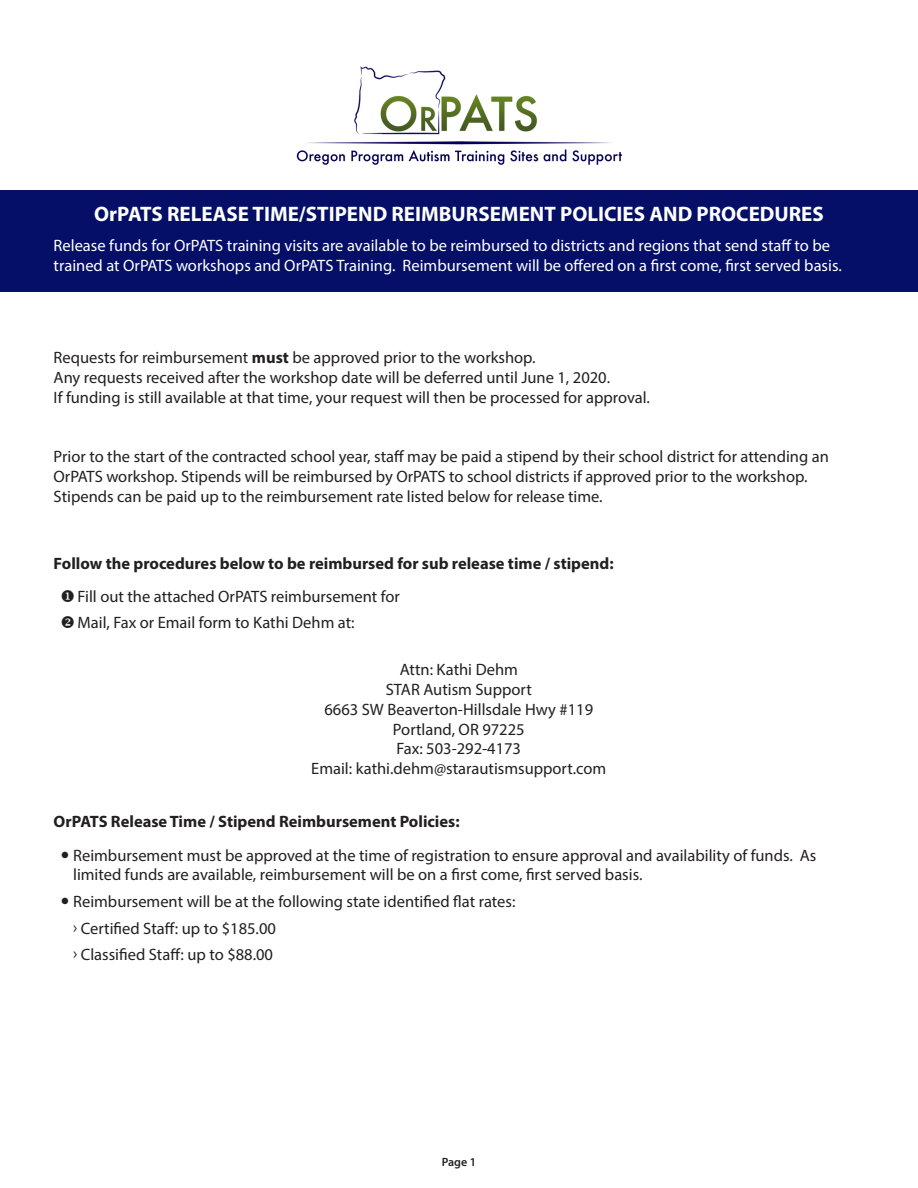
<style>
.page{position:relative;width:918px;height:1188px;background:#fff}
.page>*{position:absolute;margin:0;border:0;box-sizing:border-box;transform-origin:0 0}
.t1{font:700 21px "Myriad Pro";color:#fff}
.t2{font:16.5px "Myriad Pro";color:#231f20}
.t3{font:16.5px/19.8px "Myriad Pro";color:#fff}
.t4{font:700 16.5px "Myriad Pro";color:#231f20}
.t5{font:600 12px "Myriad Pro";color:#231f20}
.s1{font-weight:700}
</style>
<div class="page">
<div style="left:0;top:190px;width:918px;height:102px;background:#050f68"></div>
<img style="left:296px;top:66px;width:327px;height:99px">
<p class="t1" style="left:94px;top:200px;width:731px">OrPATS RELEASE TIME/STIPEND REIMBURSEMENT POLICIES AND PROCEDURES</p>
<p class="t3" style="left:54px;top:235px;width:790px">Release funds for OrPATS training visits are available to be reimbursed to districts and regions that send staff to be trained at OrPATS workshops and OrPATS Training. Reimbursement will be offered on a first come, first served basis.</p>
<p class="t2" style="left:54px;top:348px;width:484px">Requests for reimbursement <span class="s1">must</span> be approved prior to the workshop.</p>
<p class="t2" style="left:54px;top:367px;width:558px">Any requests received after the workshop date will be deferred until June 1, 2020.</p>
<p class="t2" style="left:54px;top:387px;width:598px">If funding is still available at that time, your request will then be processed for approval.</p>
<p class="t2" style="left:54px;top:447px;width:777px">Prior to the start of the contracted school year, staff may be paid a stipend by their school district for attending an</p>
<p class="t2" style="left:54px;top:466px;width:755px">OrPATS workshop. Stipends will be reimbursed by OrPATS to school districts if approved prior to the workshop.</p>
<p class="t2" style="left:54px;top:486px;width:551px">Stipends can be paid up to the reimbursement rate listed below for release time.</p>
<p class="t4" style="left:54px;top:552px;width:562px">Follow the procedures below to be reimbursed for sub release time / stipend:</p>
<p class="t2" style="left:60px;top:586px;width:341px">◆Fill out the attached OrPATS reimbursement for</p>
<p class="t2" style="left:60px;top:613px;width:296px">❖Mail, Fax or Email form to Kathi Dehm at:</p>
<p class="t2" style="left:400px;top:660px;width:120px">Attn: Kathi Dehm</p>
<p class="t2" style="left:386px;top:679px;width:147px">STAR Autism Support</p>
<p class="t2" style="left:324px;top:699px;width:270px">6663 SW Beaverton-Hillsdale Hwy #119</p>
<p class="t2" style="left:393px;top:719px;width:133px">Portland, OR 97225</p>
<p class="t2" style="left:397px;top:739px;width:126px">Fax: 503-292-4173</p>
<p class="t2" style="left:311px;top:759px;width:297px">Email: kathi.dehm@starautismsupport.com</p>
<p class="t4" style="left:54px;top:811px;width:408px">OrPATS Release Time / Stipend Reimbursement Policies:</p>
<p class="t2" style="left:73px;top:845px;width:745px">Reimbursement must be approved at the time of registration to ensure approval and availability of funds. As</p>
<p class="t2" style="left:73px;top:865px;width:571px">limited funds are available, reimbursement will be on a first come, first served basis.</p>
<p class="t2" style="left:73px;top:891px;width:444px">Reimbursement will be at the following state identified flat rates:</p>
<p class="t2" style="left:73px;top:918px;width:204px">› Certified Staff: up to $185.00</p>
<p class="t2" style="left:73px;top:944px;width:201px">› Classified Staff: up to $88.00</p>
<p class="t5" style="left:442px;top:1154px;width:36px">Page 1</p>
</div>
